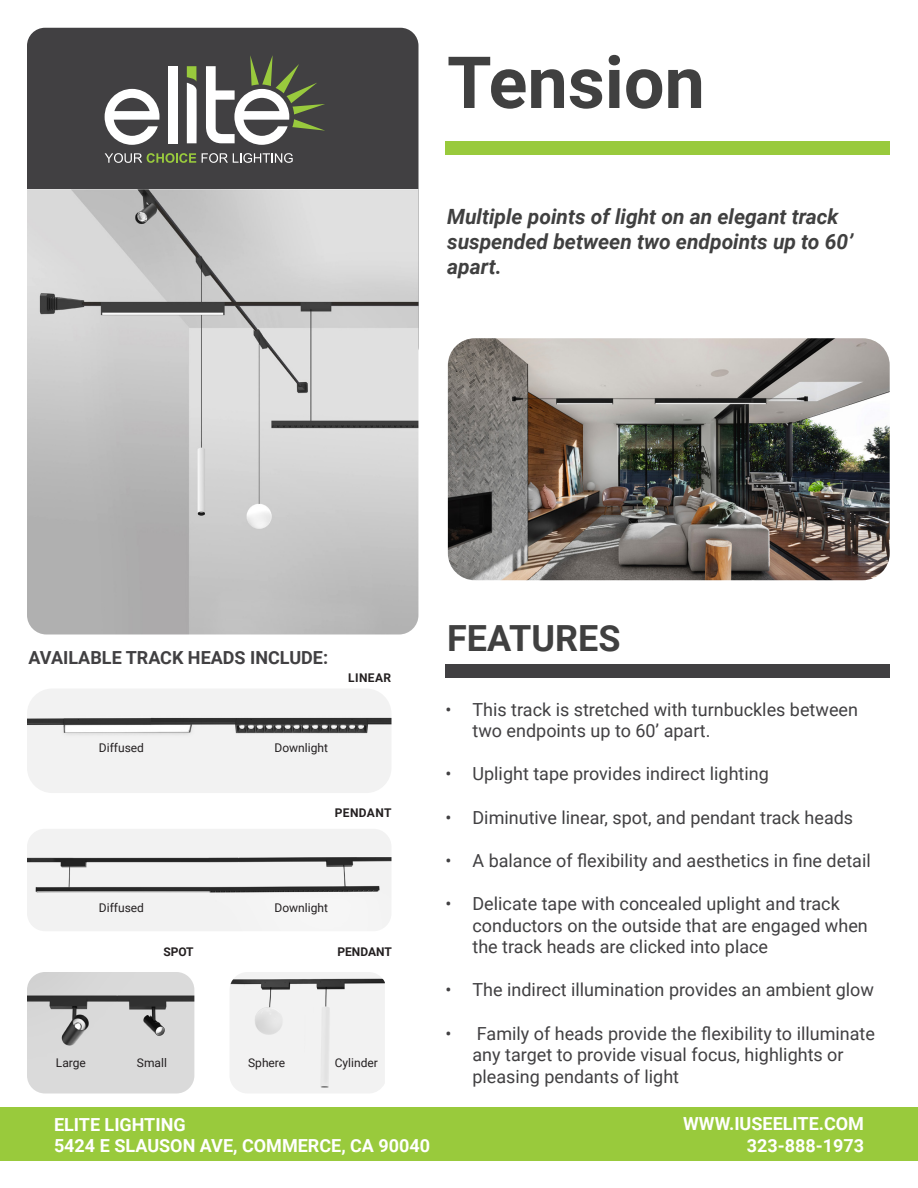
<style>
.page{position:relative;width:918px;height:1188px;background:#fff}
.page>*{position:absolute;margin:0;border:0;box-sizing:border-box;transform-origin:0 0}
.t1{font:700 72px "Roboto";color:#404040}
.t2{font:700 36px "Roboto";color:#404040}
.t3{font:italic 700 21px/25.2px "Roboto";color:#404040}
.t4{font:18px/21.6px "Roboto";color:#414042}
.t5{font:700 18px "Roboto";color:#fff}
.t6{font:700 18px "Roboto";color:#414042}
.t7{font:12px "Roboto";color:#231f20}
.t8{font:700 12px "Roboto";letter-spacing:.025em;color:#231f20}
.t9{font:700 12px "Roboto";color:#231f20}
</style>
<div class="page">
<div style="left:446px;top:142px;width:444px;height:13px;background:#99ca3c"></div>
<img style="left:448px;top:338px;width:442px;height:242px">
<div style="left:446px;top:664px;width:444px;height:14px;background:#414042"></div>
<div style="left:0;top:1107px;width:918px;height:54px;background:#99ca3c"></div>
<img style="left:27px;top:689px;width:365px;height:104px">
<img style="left:27px;top:829px;width:365px;height:102px">
<img style="left:27px;top:972px;width:167px;height:122px">
<img style="left:230px;top:972px;width:155px;height:121px">
<div style="left:27px;top:28px;width:391px;height:336px;background:#414042;border-radius:18px"></div>
<img style="left:27px;top:189px;width:391px;height:445px">
<div style="left:168px;top:66px;width:10px;height:77px;background:#fff"></div>
<svg style="left:105px;top:89px;width:55px;height:56px"></svg>
<svg style="left:206px;top:55px;width:119px;height:90px"></svg>
<svg style="left:187px;top:66px;width:10px;height:77px"></svg>
<svg style="left:105px;top:153px;width:91px;height:10px"></svg>
<svg style="left:202px;top:153px;width:91px;height:10px"></svg>
<p class="t1" style="left:447px;top:32px;width:259px">Tension</p>
<p class="t3" style="left:447px;top:203px;width:408px">Multiple points of light on an elegant track suspended between two endpoints up to 60’ apart.</p>
<p class="t6" style="left:28px;top:645px;width:301px">AVAILABLE TRACK HEADS INCLUDE:</p>
<p class="t8" style="left:348px;top:669px;width:45px">LINEAR</p>
<p class="t7" style="left:99px;top:739px;width:47px">Diffused</p>
<p class="t7" style="left:275px;top:739px;width:55px">Downlight</p>
<p class="t8" style="left:335px;top:804px;width:58px">PENDANT</p>
<p class="t7" style="left:99px;top:899px;width:47px">Diffused</p>
<p class="t7" style="left:275px;top:899px;width:55px">Downlight</p>
<p class="t8" style="left:163px;top:944px;width:32px">SPOT</p>
<p class="t9" style="left:337px;top:944px;width:56px">PENDANT</p>
<p class="t7" style="left:56px;top:1054px;width:32px">Large</p>
<p class="t7" style="left:137px;top:1054px;width:31px">Small</p>
<p class="t7" style="left:248px;top:1054px;width:39px">Sphere</p>
<p class="t7" style="left:335px;top:1054px;width:45px">Cylinder</p>
<p class="t5" style="left:54px;top:1112px;width:133px">ELITE LIGHTING</p>
<p class="t5" style="left:54px;top:1133px;width:378px">5424 E SLAUSON AVE, COMMERCE, CA 90040</p>
<p class="t2" style="left:447px;top:613px;width:175px">FEATURES</p>
<p class="t4" style="left:472px;top:698px;width:387px;text-indent:-27px">• This track is stretched with turnbuckles between two endpoints up to 60’ apart.</p>
<p class="t4" style="left:446px;top:763px;width:325px">• Uplight tape provides indirect lighting</p>
<p class="t4" style="left:446px;top:806px;width:409px">• Diminutive linear, spot, and pendant track heads</p>
<p class="t4" style="left:446px;top:849px;width:427px">• A balance of flexibility and aesthetics in fine detail</p>
<p class="t4" style="left:472px;top:892px;width:397px;text-indent:-27px">• Delicate tape with concealed uplight and track conductors on the outside that are engaged when the track heads are clicked into place</p>
<p class="t4" style="left:446px;top:979px;width:430px">• The indirect illumination provides an ambient glow</p>
<p class="t4" style="left:472px;top:1022px;width:404px;text-indent:-27px">• Family of heads provide the flexibility to illuminate any target to provide visual focus, highlights or pleasing pendants of light</p>
<p class="t5" style="left:683px;top:1111px;width:182px">WWW.IUSEELITE.COM</p>
<p class="t5" style="left:747px;top:1133px;width:119px">323-888-1973</p>
</div>
